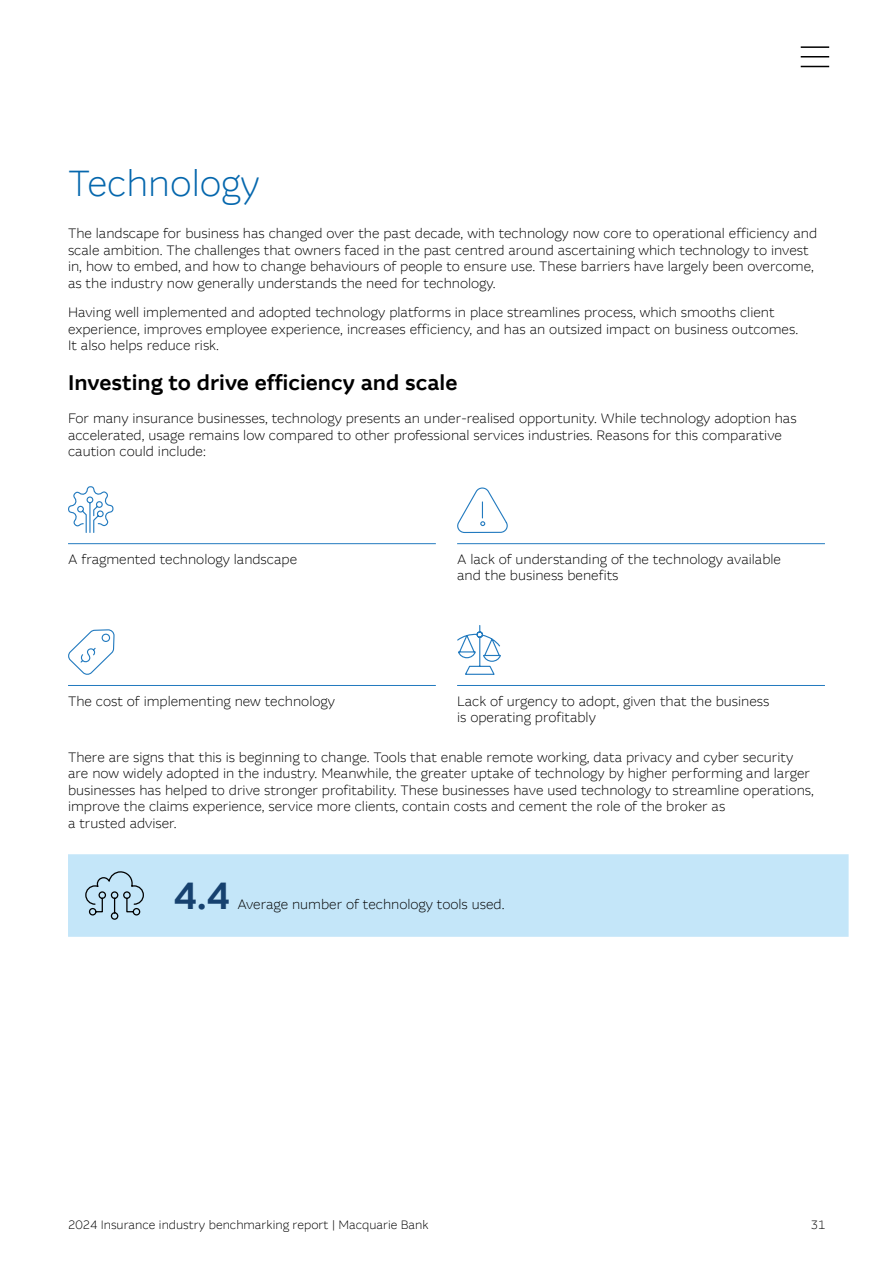
<style>
.page{position:relative;width:893px;height:1263px;background:#fff}
.page>*{position:absolute;margin:0;border:0;box-sizing:border-box;transform-origin:0 0}
.t1{font:500 37.5px "MCQ Global";color:#16416f}
.t2{font:300 36px "MCQ Global";color:#0567ad}
.t3{font:500 21px "MCQ Global";color:#000}
.t4{font:300 13.5px/16.5px "MCQ Global";color:#000}
.t5{font:300 12px "MCQ Global";color:#000}
</style>
<div class="page">
<hr style="left:457px;top:543px;width:368px;height:1px;background:#227abf">
<hr style="left:68px;top:543px;width:368px;height:1px;background:#227abf">
<svg style="left:68px;top:486px;width:46px;height:47px"></svg>
<svg style="left:457px;top:487px;width:51px;height:46px"></svg>
<hr style="left:457px;top:685px;width:368px;height:1px;background:#227abf">
<hr style="left:68px;top:685px;width:368px;height:1px;background:#227abf">
<svg style="left:68px;top:629px;width:47px;height:46px"></svg>
<svg style="left:457px;top:625px;width:44px;height:50px"></svg>
<div style="left:68px;top:854px;width:781px;height:83px;background:#c4e6f9"></div>
<svg style="left:85px;top:871px;width:60px;height:49px;background:#abc8d9"></svg>
<hr style="left:801px;top:46px;width:28px;height:2px;background:#000">
<svg style="left:801px;top:56px;width:28px;height:1px"></svg>
<svg style="left:801px;top:66px;width:28px;height:1px"></svg>
<h2 class="t2" style="left:68px;top:162px;width:193px">Technology</h2>
<p class="t4" style="left:68px;top:225px;width:751px">The landscape for business has changed over the past decade, with technology now core to operational efficiency and scale ambition. The challenges that owners faced in the past centred around ascertaining which technology to invest in, how to embed, and how to change behaviours of people to ensure use. These barriers have largely been overcome, as the industry now generally understands the need for technology.</p>
<p class="t4" style="left:68px;top:304px;width:732px">Having well implemented and adopted technology platforms in place streamlines process, which smooths client experience, improves employee experience, increases efficiency, and has an outsized impact on business outcomes.<br>It also helps reduce risk.</p>
<h3 class="t3" style="left:68px;top:369px;width:391px">Investing to drive efficiency and scale</h3>
<p class="t4" style="left:68px;top:410px;width:730px">For many insurance businesses, technology presents an under-realised opportunity. While technology adoption has accelerated, usage remains low compared to other professional services industries. Reasons for this comparative caution could include:</p>
<p class="t4" style="left:68px;top:551px;width:231px">A fragmented technology landscape</p>
<p class="t4" style="left:457px;top:551px;width:325px">A lack of understanding of the technology available and the business benefits</p>
<p class="t4" style="left:68px;top:693px;width:268px">The cost of implementing new technology</p>
<p class="t4" style="left:457px;top:693px;width:314px">Lack of urgency to adopt, given that the business is operating profitably</p>
<p class="t4" style="left:68px;top:749px;width:747px">There are signs that this is beginning to change. Tools that enable remote working, data privacy and cyber security are now widely adopted in the industry. Meanwhile, the greater uptake of technology by higher performing and larger businesses has helped to drive stronger profitability. These businesses have used technology to streamline operations, improve the claims experience, service more clients, contain costs and cement the role of the broker as<br>a trusted adviser.</p>
<h1 class="t1" style="left:174px;top:872px;width:57px">4.4</h1>
<p class="t4" style="left:237px;top:896px;width:269px">Average number of technology tools used.</p>
<p class="t5" style="left:68px;top:1217px;width:362px">2024 Insurance industry benchmarking report | Macquarie Bank</p>
<p class="t5" style="left:811px;top:1217px;width:16px">31</p>
</div>
